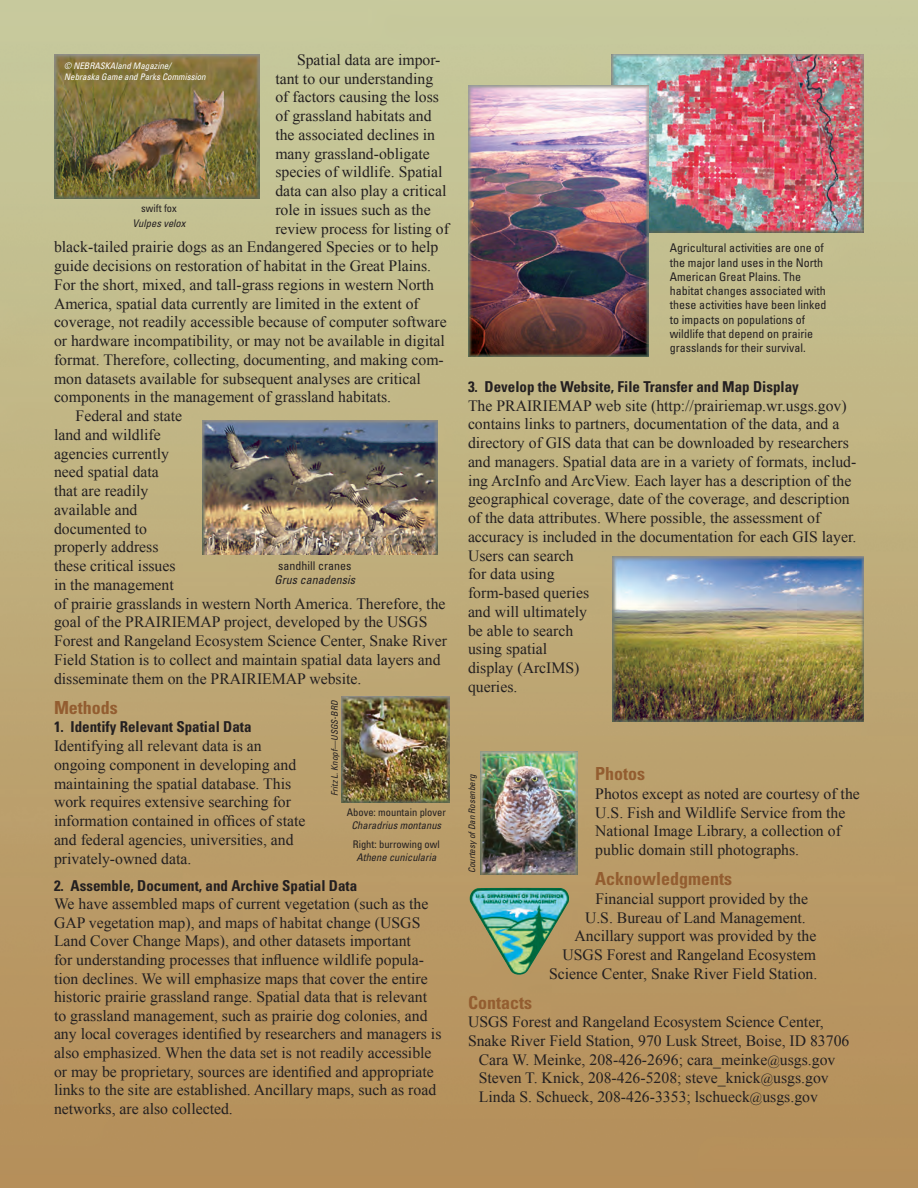
<style>
.page{position:relative;width:918px;height:1188px;background:#fff}
.page>*{position:absolute;margin:0;border:0;box-sizing:border-box;transform-origin:0 0}
.Subhead_1{font:700 condensed 18px "Univers";color:#935d30}
.Main_Head{font:700 condensed 18px "Univers";color:#935d30}
.Body_text{font:15.75px/18.8px "Times New Roman";color:#231f20}
.Body_text-2{font:15.45px "Times New Roman";color:#231f20}
.Subhead_2{font:700 condensed 15px "Univers";color:#231f20}
.t1{font:condensed 12px/14.2px "Univers";color:#231f20}
.t2{font:italic condensed 12px "Univers";color:#231f20}
.t3{font:condensed 10.5px "Univers";color:#231f20}
.t4{font:italic condensed 10.5px "Univers";color:#231f20}
.t5{font:italic condensed 9px/10.8px "Univers";color:#fff}
.t6{font:italic condensed 9px "Univers";color:#231f20}
.s1{font-size:15.75px}
.s2{font-size:13.5px}
</style>
<div class="page">
<img style="left:0;top:0;width:918px;height:1188px">
<img style="left:202px;top:421px;width:235px;height:134px">
<img style="left:612px;top:556px;width:252px;height:165px">
<img style="left:611px;top:54px;width:253px;height:178px">
<img style="left:469px;top:86px;width:180px;height:271px">
<img style="left:54px;top:54px;width:205px;height:144px">
<img style="left:341px;top:696px;width:108px;height:107px">
<img style="left:500px;top:888px;width:69px;height:32px">
<img style="left:480px;top:751px;width:97px;height:123px">
<p class="Body_text" style="left:297px;top:50px;width:145px">Spatial data are impor-</p>
<p class="Body_text" style="left:275px;top:69px;width:159px">tant to our understanding</p>
<p class="Body_text" style="left:275px;top:88px;width:165px">of factors causing the loss</p>
<p class="Body_text" style="left:275px;top:106px;width:158px">of grassland habitats and</p>
<p class="Body_text" style="left:275px;top:125px;width:161px">the associated declines in</p>
<p class="Body_text" style="left:275px;top:144px;width:156px">many grassland-obligate</p>
<p class="Body_text" style="left:275px;top:163px;width:169px">species of wildlife. Spatial</p>
<p class="Body_text" style="left:275px;top:181px;width:173px">data can also play a critical</p>
<p class="Body_text" style="left:275px;top:200px;width:157px">role in issues such as the</p>
<p class="Body_text-2" style="left:275px;top:220px;width:175px">review process for listing <span class="s1">of</span></p>
<p class="Body_text" style="left:54px;top:238px;width:394px">black-tailed prairie dogs as an Endangered Species or to help guide decisions on restoration of habitat in the Great Plains.<br>For the short, mixed, and tall-grass regions in western North America, spatial data currently are limited in the extent of coverage, not readily accessible because of computer software or hardware incompatibility, or may not be available in digital format. Therefore, collecting, documenting, and making com&shy;mon datasets available for subsequent analyses are critical components in the management of grassland habitats.</p>
<p class="Body_text" style="left:76px;top:406px;width:108px">Federal and state</p>
<p class="Body_text" style="left:54px;top:425px;width:108px">land and wildlife</p>
<p class="Body_text" style="left:54px;top:444px;width:117px">agencies currently</p>
<p class="Body_text" style="left:54px;top:463px;width:106px">need spatial data</p>
<p class="Body_text" style="left:54px;top:481px;width:96px">that are readily</p>
<p class="Body_text" style="left:54px;top:500px;width:85px">available and</p>
<p class="Body_text" style="left:54px;top:519px;width:95px">documented to</p>
<p class="Body_text" style="left:54px;top:538px;width:106px">properly address</p>
<p class="Body_text" style="left:54px;top:556px;width:123px">these critical issues</p>
<p class="Body_text" style="left:54px;top:575px;width:121px">in the management</p>
<p class="Body_text" style="left:54px;top:594px;width:395px">of prairie grasslands in western North America. Therefore, the goal of the PRAIRIEMAP project, developed by the USGS Forest and Rangeland Ecosystem Science Center, Snake River Field Station is to collect and maintain spatial data layers and disseminate them on the PRAIRIEMAP website.</p>
<p class="Main_Head" style="left:54px;top:697px;width:65px">Methods</p>
<p class="Subhead_2" style="left:54px;top:718px;width:199px">1. Identify Relevant Spatial Data</p>
<p class="Body_text" style="left:54px;top:736px;width:209px">Identifying all relevant data is an</p>
<p class="Body_text" style="left:54px;top:755px;width:244px">ongoing component in developing and</p>
<p class="Body_text" style="left:54px;top:774px;width:239px">maintaining the spatial database. This</p>
<p class="Body_text" style="left:54px;top:792px;width:239px">work requires extensive searching for</p>
<p class="Body_text" style="left:54px;top:811px;width:253px">information contained in offices of state</p>
<p class="Body_text" style="left:54px;top:830px;width:241px">and federal agencies, universities, and</p>
<p class="Body_text" style="left:54px;top:849px;width:139px">privately-owned data.</p>
<p class="Subhead_2" style="left:54px;top:876px;width:305px">2. Assemble, Document, and Archive Spatial Data</p>
<p class="Body_text" style="left:54px;top:894px;width:389px">We have assembled maps of current vegetation (such as the GAP vegetation map), and maps of habitat change (USGS Land Cover Change Maps), and other datasets important<br>for understanding processes that influence wildlife popula&shy;tion declines. We will emphasize maps that cover the entire historic prairie grassland range. Spatial data that is relevant to grassland management, such as prairie dog colonies, and any local coverages identified by researchers and managers is also emphasized. When the data set is not readily accessible or may be proprietary, sources are identified and appropriate links to the site are established. Ancillary maps, such as road networks, are also collected.</p>
<p class="t5" style="left:64px;top:60px;width:143px">© NEBRASKAland Magazine/<br>Nebraska Game and Parks Commission</p>
<p class="t3" style="left:141px;top:202px;width:37px">swift fox</p>
<p class="t4" style="left:133px;top:216px;width:54px">Vulpes velox</p>
<p class="t1" style="left:278px;top:559px;width:75px">sandhill cranes</p>
<p class="t2" style="left:275px;top:572px;width:82px">Grus canadensis</p>
<p class="t6" style="left:329px;top:796px;width:97px;rotate:-90deg">Fritz L. Knopf—USGS-BRD</p>
<p class="t3" style="left:347px;top:806px;width:101px">Above: mountain plover</p>
<p class="t4" style="left:351px;top:819px;width:91px">Charadrius montanus</p>
<p class="t3" style="left:353px;top:838px;width:88px">Right: burrowing owl</p>
<p class="t4" style="left:356px;top:850px;width:81px">Athene cunicularia</p>
<p class="t1" style="left:670px;top:241px;width:155px">Agricultural activities are one of</p>
<p class="t1" style="left:670px;top:255px;width:155px">the major land uses in the North</p>
<p class="t1" style="left:670px;top:269px;width:158px">American Great Plains. The habitat changes associated with these activities have been linked to impacts on populations of wildlife that depend on prairie grasslands for their survival.</p>
<p class="Subhead_2" style="left:468px;top:377px;width:332px">3. Develop the Website, File Transfer and Map Display</p>
<p class="Body_text" style="left:468px;top:396px;width:380px">The PRAIRIEMAP web site (http://prairiemap.wr.usgs.gov) contains links to partners, documentation of the data, and a</p>
<p class="Body_text" style="left:468px;top:433px;width:390px">directory of GIS data that can be downloaded by researchers and managers. Spatial data are in a variety of formats, includ&shy;ing ArcInfo and ArcView. Each layer has a description of the geographical coverage, date of the coverage, and description of the data attributes. Where possible, the assessment of</p>
<p class="Body_text" style="left:468px;top:527px;width:390px">accuracy is included in the documentation for each GIS layer.<br>Users can search<br>for data using</p>
<p class="Body_text" style="left:468px;top:583px;width:123px">form-based queries and will ultimately be able to search using spatial display (ArcIMS) queries.</p>
<p class="t6" style="left:466px;top:873px;width:100px;rotate:-90deg">Courtesy of Dan Rosenberg</p>
<p class="Subhead_1" style="left:595px;top:763px;width:52px">Photos</p>
<p class="Body_text" style="left:595px;top:784px;width:266px">Photos except as noted are courtesy of the U.S. Fish and Wildlife Service from the National Image Library, a collection of public domain still photographs.</p>
<p class="Subhead_1" style="left:595px;top:868px;width:138px">Acknowledgments</p>
<p class="Body_text" style="left:596px;top:889px;width:214px">Financial support provided by the</p>
<p class="Body_text" style="left:585px;top:908px;width:222px">U.S. Bureau of Land Management.</p>
<p class="Body_text" style="left:574px;top:926px;width:243px">Ancillary support was provided by the</p>
<p class="Body_text" style="left:562px;top:945px;width:255px">USGS Forest and Rangeland Ecosystem</p>
<p class="Body_text" style="left:549px;top:964px;width:270px">Science Center, Snake River Field Station.</p>
<p class="Subhead_1" style="left:468px;top:991px;width:66px">Contacts</p>
<p class="Body_text" style="left:468px;top:1013px;width:383px">USGS Forest and Rangeland Ecosystem Science Center,<br>Snake River Field Station, 970 Lusk Street, Boise, ID 83706</p>
<p class="Body_text" style="left:479px;top:1050px;width:358px">Cara W. Meinke, 208-426-2696; cara_meinke<span class="s2">@</span>usgs.gov</p>
<p class="Body_text" style="left:479px;top:1068px;width:351px">Steven T. Knick, 208-426-5208; steve_knick<span class="s2">@</span>usgs.gov</p>
<p class="Body_text" style="left:479px;top:1087px;width:341px">Linda S. Schueck, 208-426-3353; lschueck<span class="s2">@</span>usgs.gov</p>
</div>
